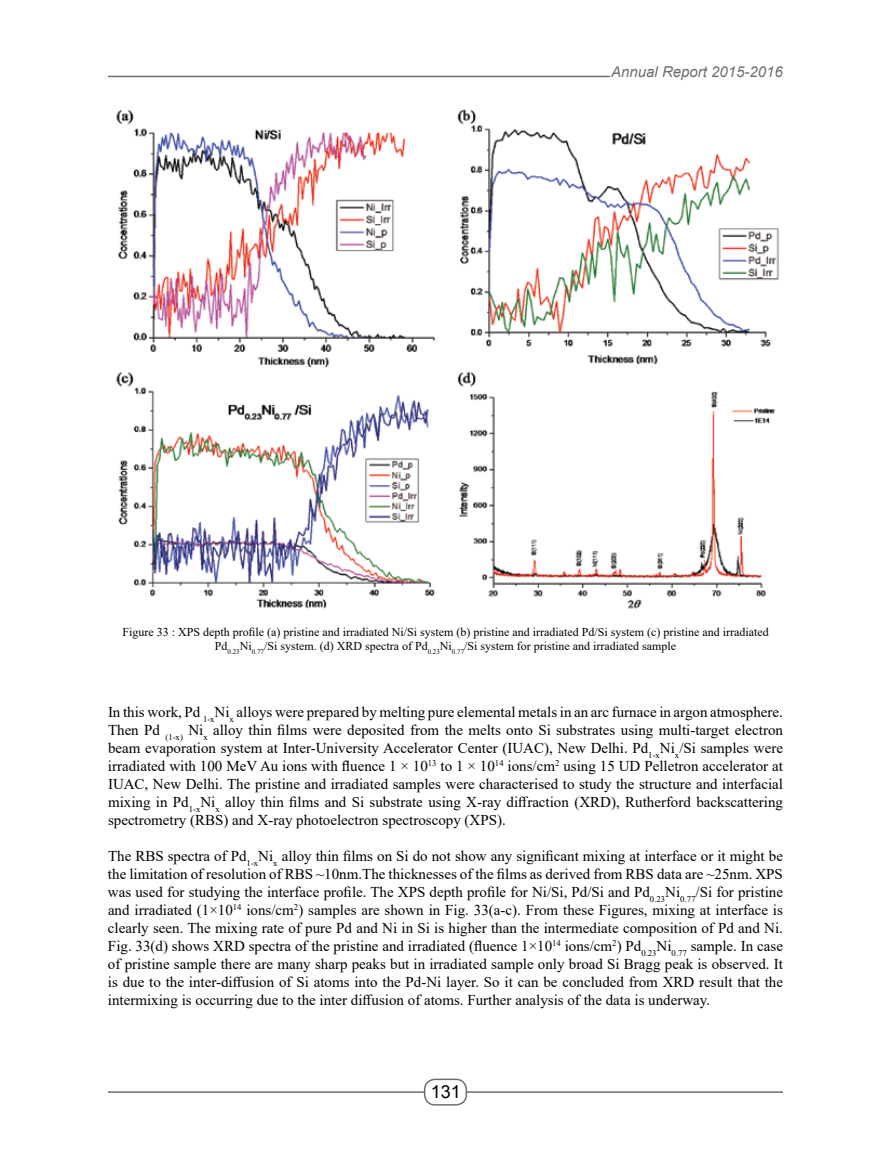
<style>
.page{position:relative;width:891px;height:1161px;background:#fff}
.page>*{position:absolute;margin:0;border:0;box-sizing:border-box;transform-origin:0 0}
.t1{font:18px "Arial";color:#000}
.t2{font:15px/18px "Times New Roman";color:#000;text-align:justify}
.t3{font:italic 15px "Arial";color:#6d6e71}
.t4{font:12px/14.4px "Times New Roman";color:#000;text-align:center}
</style>
<div class="page">
<hr style="left:108px;top:76px;width:502px;height:1px;background:#6d6e71">
<hr style="left:108px;top:1091px;width:675px;height:2px;background:#6d6e71">
<div style="left:425px;top:1079px;width:41px;height:26px;background:#fff;border-radius:10px"></div>
<div style="left:424px;top:1079px;width:43px;height:27px;border:2px solid #6d6e71;border-radius:10px"></div>
<img style="left:116px;top:109px;width:663px;height:500px">
<p class="t3" style="left:611px;top:62px;width:173px">Annual Report 2015-2016</p>
<p class="t4" style="left:122px;top:624px;width:648px">Figure 33 : XPS depth profile (a) pristine and irradiated Ni/Si system (b) pristine and irradiated Pd/Si system (c) pristine and irradiated<br>Pd<sub>0.23</sub>Ni<sub>0.77</sub>/Si system. (d) XRD spectra of Pd<sub>0.23</sub>Ni<sub>0.77</sub>/Si system for pristine and irradiated sample</p>
<p class="t2" style="left:108px;top:702px;width:677px">In this work, Pd <sub>1-x</sub>Ni<sub>x</sub> alloys were prepared by melting pure elemental metals in an arc furnace in argon atmosphere.<br>Then Pd <sub>(1-x)</sub> Ni<sub>x</sub> alloy thin films were deposited from the melts onto Si substrates using multi-target electron beam evaporation system at Inter-University Accelerator Center (IUAC), New Delhi. Pd<sub>1-x</sub>Ni<sub>x</sub>/Si samples were irradiated with 100 MeV Au ions with fluence 1 × 10<sup>13</sup> to 1 × 10<sup>14</sup> ions/cm<sup>2</sup> using 15 UD Pelletron accelerator at IUAC, New Delhi. The pristine and irradiated samples were characterised to study the structure and interfacial mixing in Pd<sub>1-x</sub>Ni<sub>x</sub> alloy thin films and Si substrate using X-ray diffraction (XRD), Rutherford backscattering spectrometry (RBS) and X-ray photoelectron spectroscopy (XPS).</p>
<p class="t2" style="left:108px;top:846px;width:677px">The RBS spectra of Pd<sub>1-x</sub>Ni<sub>x</sub> alloy thin films on Si do not show any significant mixing at interface or it might be the limitation of resolution of RBS ~10nm.The thicknesses of the films as derived from RBS data are ~25nm. XPS was used for studying the interface profile. The XPS depth profile for Ni/Si, Pd/Si and Pd<sub>0.23</sub>Ni<sub>0.77</sub>/Si for pristine and irradiated (1×10<sup>14</sup> ions/cm<sup>2</sup>) samples are shown in Fig. 33(a-c). From these Figures, mixing at interface is clearly seen. The mixing rate of pure Pd and Ni in Si is higher than the intermediate composition of Pd and Ni.<br>Fig. 33(d) shows XRD spectra of the pristine and irradiated (fluence 1×10<sup>14</sup> ions/cm<sup>2</sup>) Pd<sub>0.23</sub>Ni<sub>0.77</sub> sample. In case of pristine sample there are many sharp peaks but in irradiated sample only broad Si Bragg peak is observed. It is due to the inter-diffusion of Si atoms into the Pd-Ni layer. So it can be concluded from XRD result that the intermixing is occurring due to the inter diffusion of atoms. Further analysis of the data is underway.</p>
<p class="t1" style="left:431px;top:1080px;width:32px">131</p>
</div>
